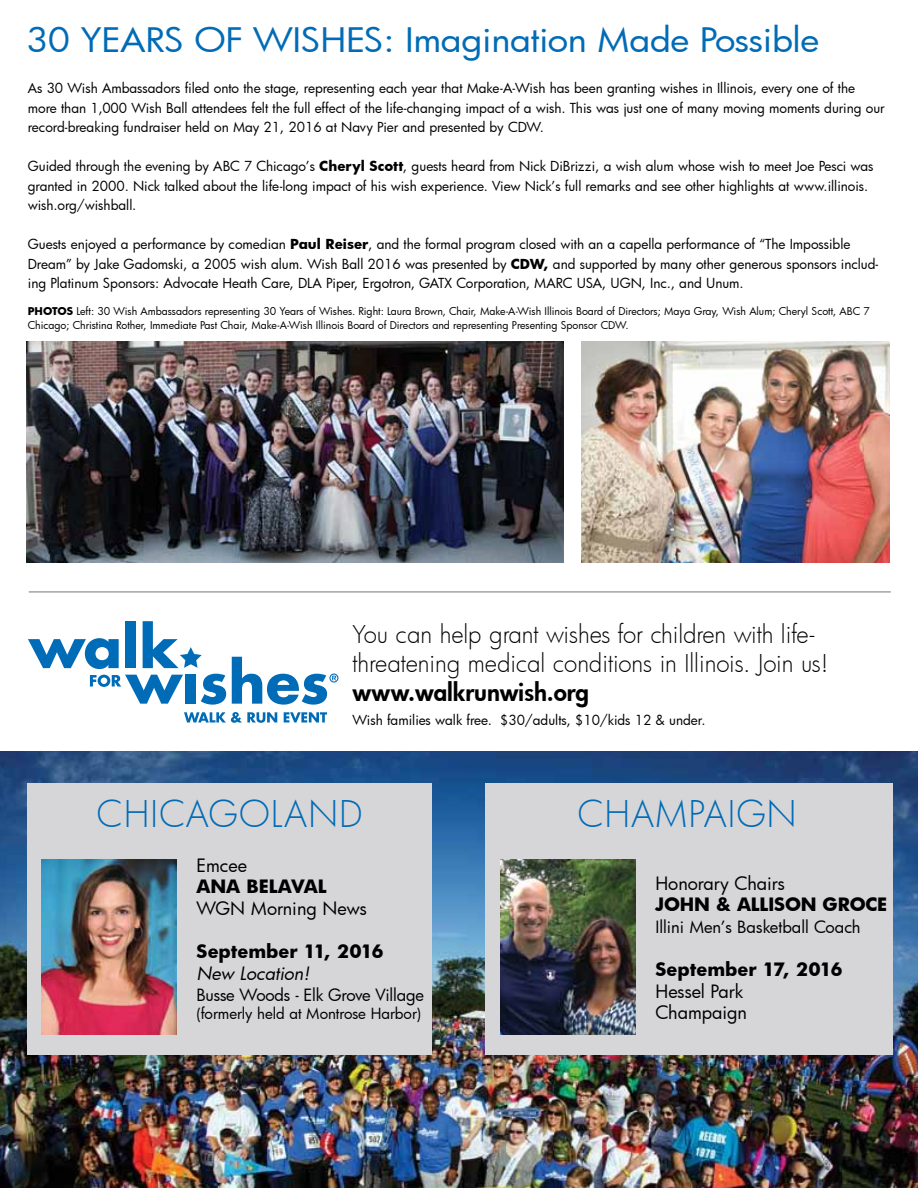
<style>
.page{position:relative;width:918px;height:1188px;background:#fff}
.page>*{position:absolute;margin:0;border:0;box-sizing:border-box;transform-origin:0 0}
.t1{font:300 36px "Futura";letter-spacing:.025em;color:#006bb6}
.t2{font:33px "Futura";letter-spacing:-.01em;color:#006bb6;scale:1.1 1}
.t3{font:300 24px/28.8px "Futura";color:#000}
.t4{font:800 24px "Futura";color:#000}
.t5{font:700 18px "Futura";color:#000}
.t6{font:18px/21.6px "Futura";color:#000}
.t7{font:italic 18px "Futura";color:#000}
.t8{font:16.5px "Futura";letter-spacing:-.01em;color:#000}
.t9{font:15px "Futura";letter-spacing:-.005em;color:#000}
.t10{font:13.5px/19.5px "Futura";color:#000}
.t11{font:10.5px/13.5px "Futura";color:#000}
.s1{font-weight:700}
</style>
<div class="page">
<img style="left:0;top:752px;width:918px;height:436px">
<svg style="left:28px;top:638px;width:91px;height:31px"></svg>
<div style="left:126px;top:621px;width:10px;height:47px;background:#006bb6"></div>
<svg style="left:90px;top:675px;width:93px;height:29px"></svg>
<svg style="left:201px;top:674px;width:25px;height:31px"></svg>
<div style="left:186px;top:675px;width:10px;height:29px;background:#006bb6"></div>
<svg style="left:143px;top:621px;width:59px;height:47px"></svg>
<svg style="left:232px;top:657px;width:106px;height:48px"></svg>
<svg style="left:184px;top:712px;width:93px;height:11px"></svg>
<svg style="left:284px;top:712px;width:43px;height:11px"></svg>
<img style="left:581px;top:341px;width:308px;height:222px">
<img style="left:26px;top:341px;width:538px;height:222px">
<div style="left:27px;top:783px;width:405px;height:271px;background:#d6d6d9"></div>
<img style="left:42px;top:860px;width:135px;height:175px">
<div style="left:485px;top:783px;width:407px;height:271px;background:#d6d6d9"></div>
<img style="left:500px;top:860px;width:135px;height:175px">
<hr style="left:29px;top:592px;width:862px;height:1px;background:#696b73">
<h2 class="t2" style="left:26px;top:18px;width:723px">30 YeARS OF WISHES: Imagination Made Possible</h2>
<p class="t10" style="left:28px;top:78px;width:859px">As 30 Wish Ambassadors filed onto the stage, representing each year that Make-A-Wish has been granting wishes in Illinois, every one of the more than 1,000 Wish Ball attendees felt the full effect of the life-changing impact of a wish. This was just one of many moving moments during our record-breaking fundraiser held on May 21, 2016 at Navy Pier and presented by CDW.</p>
<p class="t10" style="left:28px;top:156px;width:847px">Guided through the evening by ABC 7 Chicago’s <span class="s1">Cheryl Scott</span>, guests heard from Nick DiBrizzi, a wish alum whose wish to meet Joe Pesci was granted in 2000. Nick talked about the life-long impact of his wish experience. View Nick’s full remarks and see other highlights at www.illinois. wish.org/wishball.</p>
<p class="t10" style="left:28px;top:234px;width:852px">Guests enjoyed a performance by comedian <span class="s1">Paul Reiser</span>, and the formal program closed with an a capella performance of “The Impossible<br>Dream” by Jake Gadomski, a 2005 wish alum. Wish Ball 2016 was presented by <span class="s1">CDW,</span> and supported by many other generous sponsors includ&shy;ing Platinum Sponsors: Advocate Heath Care, DLA Piper, Ergotron, GATX Corporation, MARC USA, UGN, Inc., and Unum.</p>
<p class="t11" style="left:28px;top:305px;width:844px"><span class="s1">PHOTOS</span> Left: 30 Wish Ambassadors representing 30 Years of Wishes. Right: Laura Brown, Chair, Make-A-Wish Illinois Board of Directors; Maya Gray, Wish Alum; Cheryl Scott, ABC 7<br>Chicago; Christina Rother, Immediate Past Chair, Make-A-Wish Illinois Board of Directors and representing Presenting Sponsor CDW.</p>
<h3 class="t3" style="left:352px;top:620px;width:478px">You can help grant wishes for children with life&shy;threatening medical conditions in Illinois. Join us!</h3>
<h3 class="t4" style="left:352px;top:676px;width:238px">www.walkrunwish.org</h3>
<p class="t10" style="left:352px;top:710px;width:355px">Wish families walk free. $30/adults, $10/kids 12 &amp; under.</p>
<h1 class="t1" style="left:96px;top:789px;width:268px">CHICAGOLAND</h1>
<h1 class="t1" style="left:577px;top:789px;width:221px">CHAMPAIGN</h1>
<h3 class="t6" style="left:196px;top:854px;width:52px">Emcee</h3>
<h3 class="t5" style="left:196px;top:874px;width:132px">ANA BELAVAL</h3>
<h3 class="t6" style="left:196px;top:897px;width:172px">WGN Morning News</h3>
<h3 class="t5" style="left:196px;top:939px;width:189px">September 11, 2016</h3>
<h3 class="t7" style="left:196px;top:961px;width:115px">New Location!</h3>
<p class="t8" style="left:196px;top:984px;width:229px">Busse Woods - Elk Grove Village</p>
<p class="t9" style="left:196px;top:1004px;width:226px">(formerly held at Montrose Harbor)</p>
<h3 class="t6" style="left:655px;top:872px;width:131px">Honorary Chairs</h3>
<h3 class="t5" style="left:655px;top:892px;width:233px">JOHN &amp; ALLISON GROCE</h3>
<p class="t8" style="left:655px;top:915px;width:207px">Illini Men’s Basketball Coach</p>
<h3 class="t5" style="left:655px;top:957px;width:189px">September 17, 2016</h3>
<h3 class="t6" style="left:655px;top:980px;width:93px">Hessel Park<br>Champaign</h3>
</div>
